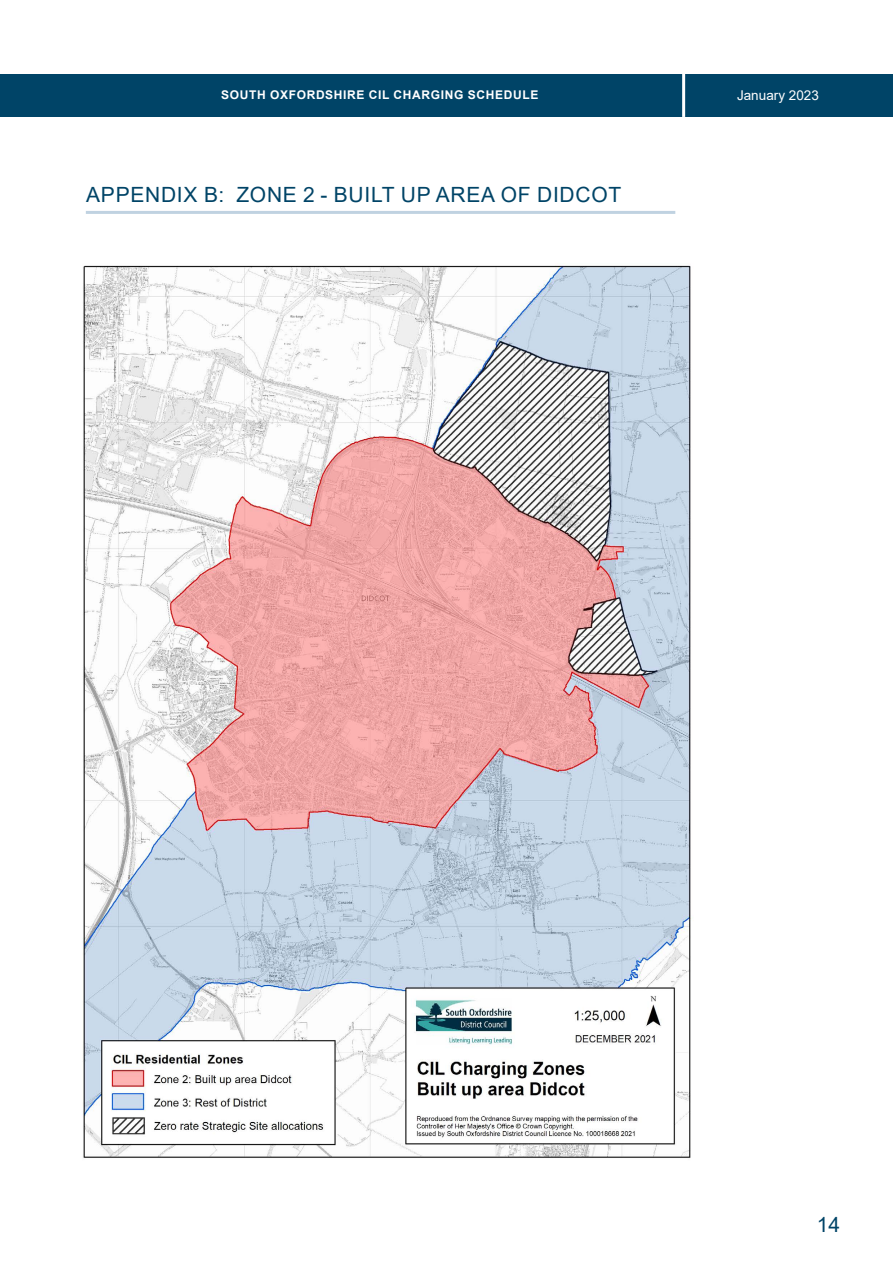
<style>
.page{position:relative;width:893px;height:1263px;background:#fff}
.page>*{position:absolute;margin:0;border:0;box-sizing:border-box;transform-origin:0 0}
.NEW_APPEN_Title{font:21px "Arial";letter-spacing:.035em;color:#004467}
.t1{font:13.5px "Arial";color:#fff}
.t2{font:700 12px "Arial";letter-spacing:.055em;color:#fff}
</style>
<div class="page">
<div style="left:0;top:75px;width:893px;height:42px;background:#004467"></div>
<hr style="left:682px;top:64px;width:3px;height:53px;background:#fff">
<hr style="left:86px;top:211px;width:589px;height:3px;background:#c0d2e1">
<img style="left:82px;top:265px;width:610px;height:893px">
<p class="t2" style="left:221px;top:86px;width:319px">SOUTH OXFORDSHIRE CIL CHARGING SCHEDULE</p>
<p class="NEW_APPEN_Title" style="left:86px;top:181px;width:537px">APPENDIX B: ZONE 2 - BUILT UP AREA OF DIDCOT</p>
<p class="t1" style="left:737px;top:86px;width:83px">January 2023</p>
<p class="NEW_APPEN_Title" style="left:817px;top:1210px;width:25px">14</p>
</div>
